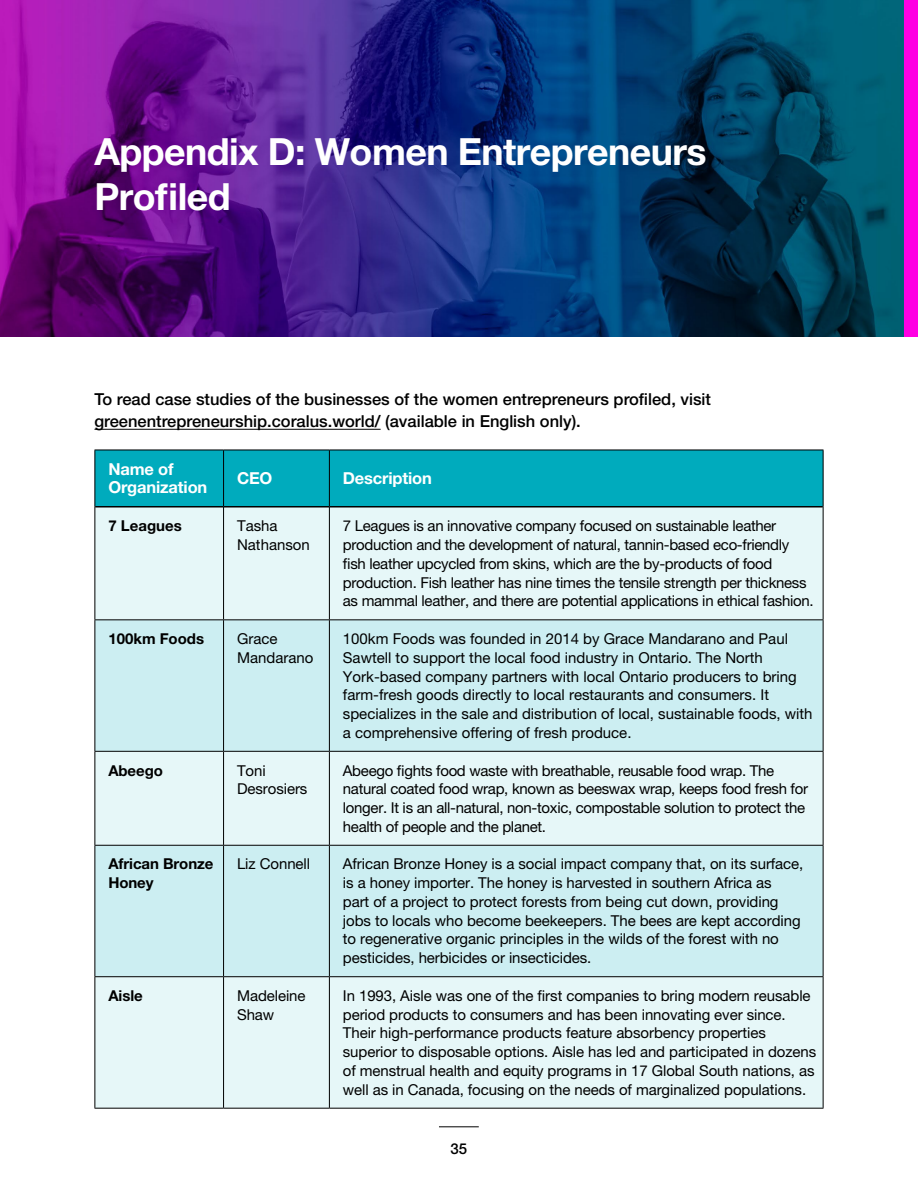
<style>
.page{position:relative;width:918px;height:1188px;background:#fff}
.page>*{position:absolute;margin:0;border:0;box-sizing:border-box;transform-origin:0 0}
.H2-Section_Titles{font:700 37.5px/45px "Helvetica Neue LT Pro";letter-spacing:-.015em;color:#fff}
.Paragraph{font:500 16.5px/22.5px "Helvetica Neue LT Pro";color:#000}
.Chart_Header{font:700 16.5px/18px "Helvetica Neue LT Pro";letter-spacing:-.01em;color:#fff}
.Chart_Contents{font:15px/18.8px "Helvetica Neue LT Pro";letter-spacing:-.005em;color:#000}
.Chart_Contents-2{font:700 15px/18.8px "Helvetica Neue LT Pro";letter-spacing:-.005em;color:#000}
.t1{font:500 15px "Helvetica Neue LT Pro";color:#000}
</style>
<div class="page">
<hr style="left:439px;top:1127px;width:40px;height:1px;background:#000">
<div style="left:902px;top:0;width:16px;height:337px;background:#ff00e3"></div>
<hr style="left:94px;top:429px;width:287px;height:1px;background:#000">
<div style="left:95px;top:451px;width:728px;height:55px;background:#00abbd"></div>
<div style="left:95px;top:508px;width:728px;height:600px;background:#e6f7f8"></div>
<svg style="left:95px;top:620px;width:728px;height:356px;background:#d2eff2"></svg>
<hr style="left:95px;top:506px;width:128px;height:2px;background:#000">
<hr style="left:224px;top:506px;width:105px;height:2px;background:#000">
<hr style="left:330px;top:506px;width:493px;height:2px;background:#000">
<hr style="left:94px;top:450px;width:130px;height:1px;background:#000">
<hr style="left:94px;top:450px;width:1px;height:57px;background:#000">
<hr style="left:223px;top:507px;width:1px;height:112px;background:#000">
<hr style="left:223px;top:620px;width:1px;height:131px;background:#000">
<hr style="left:223px;top:752px;width:1px;height:93px;background:#000">
<hr style="left:223px;top:846px;width:1px;height:130px;background:#000">
<hr style="left:223px;top:977px;width:1px;height:131px;background:#000">
<hr style="left:224px;top:450px;width:105px;height:1px;background:#000">
<hr style="left:223px;top:450px;width:1px;height:57px;background:#000">
<hr style="left:329px;top:450px;width:495px;height:1px;background:#000">
<hr style="left:329px;top:507px;width:1px;height:112px;background:#000">
<hr style="left:823px;top:507px;width:1px;height:112px;background:#000">
<hr style="left:329px;top:620px;width:1px;height:131px;background:#000">
<hr style="left:823px;top:620px;width:1px;height:131px;background:#000">
<hr style="left:329px;top:752px;width:1px;height:93px;background:#000">
<hr style="left:823px;top:752px;width:1px;height:93px;background:#000">
<hr style="left:329px;top:846px;width:1px;height:130px;background:#000">
<hr style="left:823px;top:846px;width:1px;height:130px;background:#000">
<hr style="left:329px;top:977px;width:1px;height:131px;background:#000">
<hr style="left:823px;top:977px;width:1px;height:131px;background:#000">
<hr style="left:329px;top:450px;width:1px;height:57px;background:#000">
<hr style="left:823px;top:450px;width:1px;height:57px;background:#000">
<hr style="left:94px;top:507px;width:1px;height:112px;background:#000">
<hr style="left:94px;top:619px;width:130px;height:1px;background:#000">
<hr style="left:94px;top:620px;width:1px;height:131px;background:#000">
<hr style="left:224px;top:619px;width:105px;height:1px;background:#000">
<hr style="left:329px;top:619px;width:495px;height:1px;background:#000">
<hr style="left:94px;top:752px;width:1px;height:93px;background:#000">
<hr style="left:94px;top:846px;width:1px;height:130px;background:#000">
<hr style="left:94px;top:977px;width:1px;height:131px;background:#000">
<hr style="left:94px;top:751px;width:130px;height:1px;background:#000">
<hr style="left:224px;top:751px;width:105px;height:1px;background:#000">
<hr style="left:329px;top:751px;width:495px;height:1px;background:#000">
<hr style="left:94px;top:845px;width:130px;height:1px;background:#000">
<hr style="left:224px;top:845px;width:105px;height:1px;background:#000">
<hr style="left:329px;top:845px;width:495px;height:1px;background:#000">
<hr style="left:94px;top:976px;width:130px;height:1px;background:#000">
<hr style="left:224px;top:976px;width:105px;height:1px;background:#000">
<hr style="left:329px;top:976px;width:495px;height:1px;background:#000">
<hr style="left:94px;top:1108px;width:130px;height:1px;background:#000">
<hr style="left:224px;top:1108px;width:105px;height:1px;background:#000">
<hr style="left:329px;top:1108px;width:495px;height:1px;background:#000">
<img style="left:0;top:0;width:904px;height:337px">
<h2 class="H2-Section_Titles" style="left:94px;top:128px;width:614px">Appendix D: Women Entrepreneurs<br>Profiled</h2>
<p class="Paragraph" style="left:94px;top:388px;width:618px">To read case studies of the businesses of the women entrepreneurs profiled, visit greenentrepreneurship.coralus.world/ (available in English only).</p>
<p class="Chart_Header" style="left:108px;top:460px;width:100px">Name of<br>Organization</p>
<p class="Chart_Header" style="left:237px;top:469px;width:37px">CEO</p>
<p class="Chart_Header" style="left:343px;top:469px;width:91px">Description</p>
<p class="Chart_Contents-2" style="left:108px;top:516px;width:75px">7 Leagues</p>
<p class="Chart_Contents" style="left:237px;top:516px;width:74px">Tasha<br>Nathanson</p>
<p class="Chart_Contents" style="left:343px;top:516px;width:472px">7 Leagues is an innovative company focused on sustainable leather production and the development of natural, tannin-based eco-friendly fish leather upcycled from skins, which are the by-products of food production. Fish leather has nine times the tensile strength per thickness as mammal leather, and there are potential applications in ethical fashion.</p>
<p class="Chart_Contents-2" style="left:108px;top:629px;width:97px">100km Foods</p>
<p class="Chart_Contents" style="left:237px;top:629px;width:78px">Grace<br>Mandarano</p>
<p class="Chart_Contents" style="left:343px;top:629px;width:471px">100km Foods was founded in 2014 by Grace Mandarano and Paul Sawtell to support the local food industry in Ontario. The North York-based company partners with local Ontario producers to bring farm-fresh goods directly to local restaurants and consumers. It specializes in the sale and distribution of local, sustainable foods, with a comprehensive offering of fresh produce.</p>
<p class="Chart_Contents-2" style="left:108px;top:760px;width:56px">Abeego</p>
<p class="Chart_Contents" style="left:237px;top:761px;width:72px">Toni<br>Desrosiers</p>
<p class="Chart_Contents" style="left:343px;top:761px;width:467px">Abeego fights food waste with breathable, reusable food wrap. The natural coated food wrap, known as beeswax wrap, keeps food fresh for longer. It is an all-natural, non-toxic, compostable solution to protect the health of people and the planet.</p>
<p class="Chart_Contents-2" style="left:108px;top:854px;width:107px">African Bronze<br>Honey</p>
<p class="Chart_Contents" style="left:237px;top:855px;width:75px">Liz Connell</p>
<p class="Chart_Contents" style="left:343px;top:855px;width:462px">African Bronze Honey is a social impact company that, on its surface, is a honey importer. The honey is harvested in southern Africa as<br>part of a project to protect forests from being cut down, providing jobs to locals who become beekeepers. The bees are kept according to regenerative organic principles in the wilds of the forest with no pesticides, herbicides or insecticides.</p>
<p class="Chart_Contents-2" style="left:108px;top:986px;width:36px">Aisle</p>
<p class="Chart_Contents" style="left:237px;top:986px;width:70px">Madeleine<br>Shaw</p>
<p class="Chart_Contents" style="left:343px;top:986px;width:475px">In 1993, Aisle was one of the first companies to bring modern reusable period products to consumers and has been innovating ever since.<br>Their high-performance products feature absorbency properties superior to disposable options. Aisle has led and participated in dozens of menstrual health and equity programs in 17 Global South nations, as well as in Canada, focusing on the needs of marginalized populations.</p>
<p class="t1" style="left:451px;top:1140px;width:18px">35</p>
</div>
